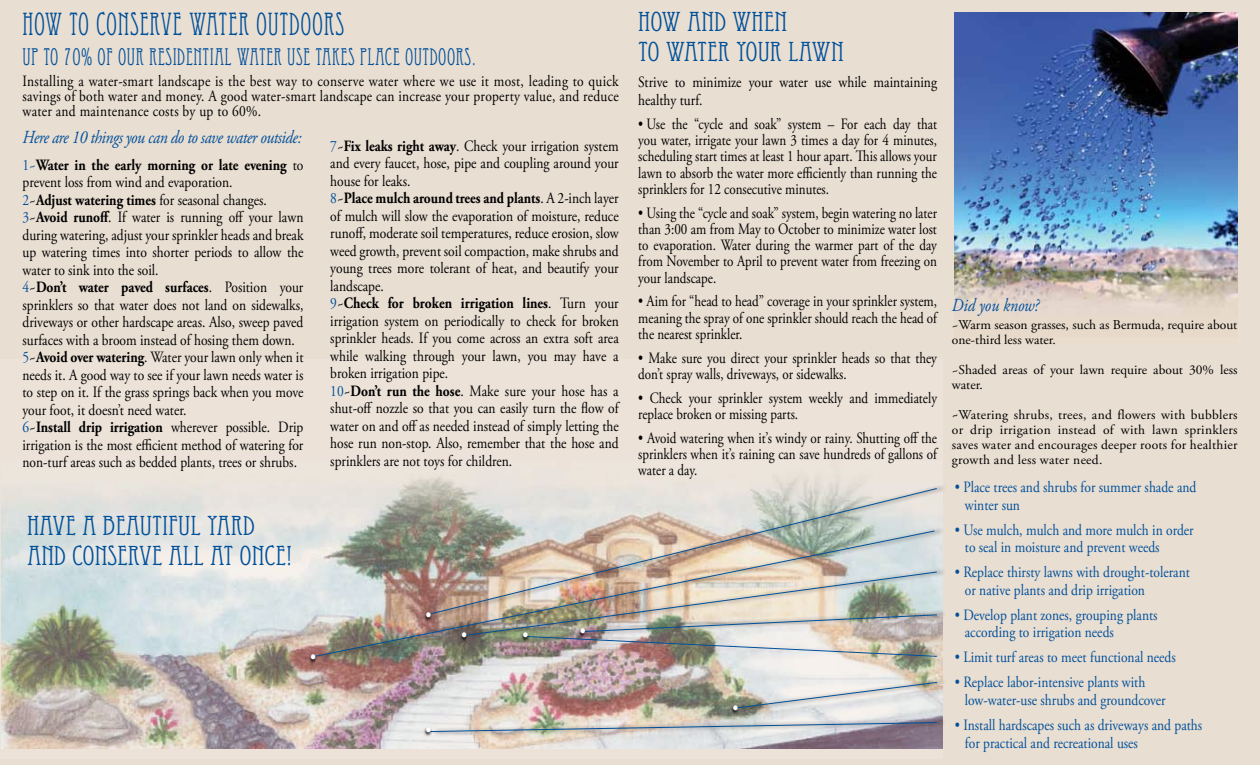
<style>
.page{position:relative;width:1260px;height:765px;background:#e9ded2}
.page>*{position:absolute;margin:0;border:0;box-sizing:border-box;transform-origin:0 0}
.t1{font:31.5px "Eccentric Std";letter-spacing:.025em;color:#00509a;scale:.86 1}
.t2{font:27px/30px "Eccentric Std";color:#00509a;scale:1.11 1}
.t3{font:23.62px "Eccentric Std";letter-spacing:.025em;color:#00509a;scale:.86 1}
.t4{font:italic 18.38px "Adobe Garamond Pro";letter-spacing:-.025em;color:#00509a;scale:.86 1}
.t5{font:italic 18.38px "Adobe Garamond Pro";color:#00509a;scale:.86 1}
.t6{font:18.38px "Adobe Garamond Pro";color:#fff;scale:.86 1}
.t7{font:15.75px/17.5px "Adobe Garamond Pro";color:#000;scale:.86 1}
.t8{font:15.75px/16.2px "Adobe Garamond Pro";color:#000;text-align:justify;scale:.83 1}
.t9{font:15.75px/17.5px "Adobe Garamond Pro";color:#00509a;scale:.86 1}
.t10{font:13.5px/15px "Adobe Garamond Pro";color:#000}
.s1{color:#00509a}
.s2{font-weight:700}
.s3{font-size:15.75px}
</style>
<div class="page">
<div style="left:0;top:359px;width:942px;height:400px;background:#eee6dd"></div>
<img style="left:1px;top:475px;width:941px;height:274px">
<img style="left:954px;top:13px;width:283px;height:295px">
<div style="left:432px;top:484px;width:514px;height:134px;background:#000;opacity:.75"></div>
<svg style="left:429px;top:487px;width:509px;height:39px"></svg>
<div style="left:316px;top:526px;width:628px;height:134px;background:#000;opacity:.75"></div>
<img style="left:314px;top:530px;width:622px;height:127px">
<div style="left:465px;top:567px;width:481px;height:73px;background:#000;opacity:.75"></div>
<img style="left:463px;top:571px;width:475px;height:86px">
<div style="left:737px;top:678px;width:209px;height:34px;background:#000;opacity:.75"></div>
<svg style="left:735px;top:681px;width:203px;height:28px"></svg>
<div style="left:432px;top:718px;width:514px;height:18px;background:#000;opacity:.75"></div>
<img style="left:429px;top:722px;width:509px;height:10px">
<svg style="left:423px;top:611px;width:10px;height:11px"></svg>
<svg style="left:308px;top:654px;width:10px;height:11px"></svg>
<svg style="left:459px;top:632px;width:10px;height:11px"></svg>
<svg style="left:423px;top:727px;width:10px;height:10px"></svg>
<svg style="left:521px;top:632px;width:9px;height:11px"></svg>
<svg style="left:730px;top:704px;width:10px;height:11px"></svg>
<h1 class="t1" style="left:22px;top:6px;width:376px">HOW TO CONSERVE WATER OUTDOORS</h1>
<h3 class="t3" style="left:22px;top:43px;width:529px">UP TO 70% OF OUR RESIDENTIAL WATER USE TAKES PLACE OUTDOORS.</h3>
<p class="t7" style="left:22px;top:75px;width:695px;line-height:15px;text-align:justify">Installing a water-smart landscape is the best way to conserve water where we use it most, leading to quick savings of both water and money. A good water-smart landscape can increase your property value, and reduce water and maintenance costs by up to 60%.</p>
<p class="t4" style="left:22px;top:126px;width:326px">Here are 10 things you can do to save water outside:</p>
<p class="t7" style="left:22px;top:156px;width:328px"><span class="s1">1~</span><span class="s2">Water in the early morning or late evening</span> to prevent loss from wind and evaporation.<br><span class="s1">2</span>~<span class="s2">Adjust watering times</span> for seasonal changes.<br><span class="s1">3</span>~<span class="s2">Avoid runoff</span>. If water is running off your lawn during watering, adjust your sprinkler heads and break up watering times into shorter periods to allow the water to sink into the soil.<br><span class="s1">4</span>~<span class="s2">Don’t water paved surfaces</span>. Position your sprinklers so that water does not land on sidewalks, driveways or other hardscape areas. Also, sweep paved surfaces with a broom instead of hosing them down.<br><span class="s1">5</span>~<span class="s2">Avoid over watering</span>. Water your lawn only when it needs it. A good way to see if your lawn needs water is to step on it. If the grass springs back when you move your foot, it doesn’t need water.<br><span class="s1">6</span>~<span class="s2">Install drip irrigation</span> wherever possible. Drip irrigation is the most efficient method of watering for non-turf areas such as bedded plants, trees or shrubs.</p>
<h2 class="t2" style="left:27px;top:511px;width:241px">HAVE A BEAUTIFUL YARD<br>AND CONSERVE ALL AT ONCE!</h2>
<p class="t7" style="left:330px;top:138px;width:337px"><span class="s1">7</span>~<span class="s2">Fix leaks right away</span>. Check your irrigation system and every faucet, hose, pipe and coupling around your house for leaks.<br><span class="s1">8</span>~<span class="s2">Place mulch around trees and plants</span>. A 2-inch layer of mulch will slow the evaporation of moisture, reduce runoff, moderate soil temperatures, reduce erosion, slow weed growth, prevent soil compaction, make shrubs and young trees more tolerant of heat, and beautify your landscape.<br><span class="s1">9</span>~<span class="s2">Check for broken irrigation lines</span>. Turn your irrigation system on periodically to check for broken sprinkler heads. If you come across an extra soft area while walking through your lawn, you may have a broken irrigation pipe.<br><span class="s1">10</span>~<span class="s2">Don’t run the hose</span>. Make sure your hose has a shut-off nozzle so that you can easily turn the flow of water on and off as needed instead of simply letting the hose run non-stop. Also, remember that the hose and sprinklers are not toys for children.</p>
<p class="t6" style="left:310px;top:647px;width:9px">•</p>
<p class="t6" style="left:425px;top:604px;width:9px">•</p>
<p class="t6" style="left:461px;top:624px;width:9px">•</p>
<p class="t6" style="left:522px;top:624px;width:9px">•</p>
<p class="t6" style="left:580px;top:621px;width:9px">•</p>
<p class="t6" style="left:425px;top:719px;width:9px">•</p>
<h2 class="t2" style="left:638px;top:7px;width:187px">HOW AND WHEN<br>TO WATER YOUR LAWN</h2>
<p class="t7" style="left:638px;top:74px;width:349px">Strive to minimize your water use while maintaining healthy turf.</p>
<p class="t8" style="left:638px;top:116px;width:361px">• Use the “cycle and soak” system – For each day that you water, irrigate your lawn 3 times a day for 4 minutes, scheduling start times at least 1 hour apart. This allows your lawn to absorb the water more efficiently than running the sprinklers for 12 consecutive minutes.</p>
<p class="t8" style="left:638px;top:205px;width:361px">• Using the “cycle and soak” system, begin watering no later than 3:00 am from May to October to minimize water lost to evaporation. Water during the warmer part of the day from November to April to prevent water from freezing on your landscape.</p>
<p class="t8" style="left:638px;top:294px;width:361px">• Aim for “head to head” coverage in your sprinkler system, meaning the spray of one sprinkler should reach the head of the nearest sprinkler.</p>
<p class="t8" style="left:638px;top:350px;width:361px">• Make sure you direct your sprinkler heads so that they don’t spray walls, driveways, or sidewalks.</p>
<p class="t8" style="left:638px;top:390px;width:361px">• Check your sprinkler system weekly and immediately replace broken or missing parts.</p>
<p class="t8" style="left:638px;top:430px;width:361px">• Avoid watering when it’s windy or rainy. Shutting off the sprinklers when it’s raining can save hundreds of gallons of water a day.</p>
<p class="t6" style="left:732px;top:697px;width:9px">•</p>
<p class="t5" style="left:952px;top:294px;width:103px">Did you know?</p>
<p class="t10" style="left:952px;top:318px;width:287px">~Warm season grasses, such as Bermuda, require about one-third less water.</p>
<p class="t10" style="left:952px;top:363px;width:287px">~Shaded areas of your lawn require about 30% less water.</p>
<p class="t10" style="left:952px;top:408px;width:287px;text-align:justify"><span class="s3">~</span>Watering shrubs, trees, and flowers with bubblers or drip irrigation instead of with lawn sprinklers saves water and encourages deeper roots for healthier growth and less water need.</p>
<p class="t9" style="left:965px;top:479px;width:271px;text-indent:-10px">• Place trees and shrubs for summer shade and winter sun</p>
<p class="t9" style="left:965px;top:522px;width:268px;text-indent:-10px">• Use mulch, mulch and more mulch in order to seal in moisture and prevent weeds</p>
<p class="t9" style="left:965px;top:564px;width:263px;text-indent:-10px">• Replace thirsty lawns with drought-tolerant or native plants and drip irrigation</p>
<p class="t9" style="left:965px;top:607px;width:226px;text-indent:-10px">• Develop plant zones, grouping plants according to irrigation needs</p>
<p class="t9" style="left:955px;top:649px;width:259px">• Limit turf areas to meet functional needs</p>
<p class="t9" style="left:965px;top:674px;width:235px;text-indent:-10px">• Replace labor-intensive plants with low-water-use shrubs and groundcover</p>
<p class="t9" style="left:965px;top:716px;width:278px;line-height:18.8px;text-indent:-10px">• Install hardscapes such as driveways and paths for practical and recreational uses</p>
</div>
